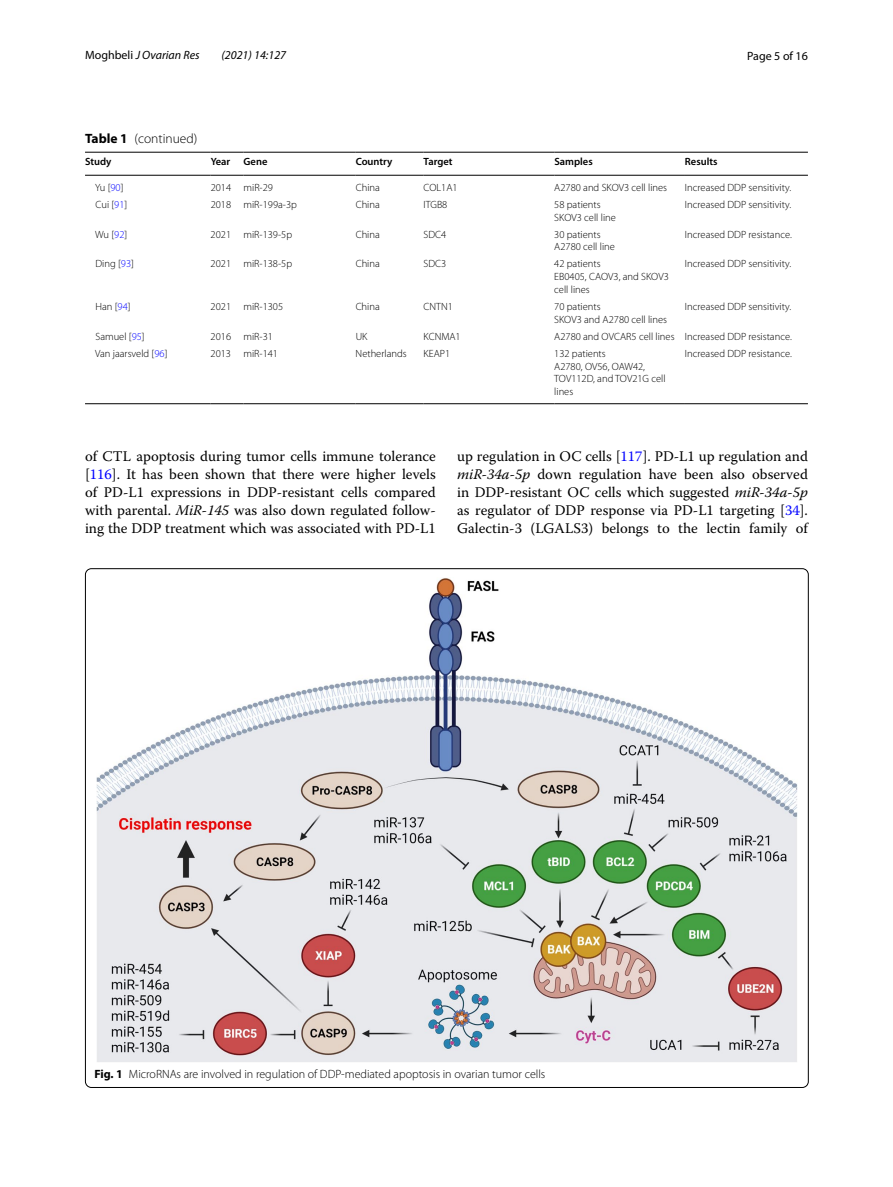
<style>
.page{position:relative;width:893px;height:1187px;background:#fff}
.page>*{position:absolute;margin:0;border:0;box-sizing:border-box;transform-origin:0 0}
.t1{font:14.7px/18px "Warnock Pro";color:#000;text-align:justify}
.t2{font:300 13.5px "Myriad Pro";color:#000}
.t3{font:300 12px "Myriad Pro";color:#000}
.t4{font:italic 12px "Myriad Pro";color:#000}
.t5{font:12px "Myriad Pro";color:#000}
.t6{font:300 10.5px/12.8px "Myriad Pro";color:#000}
.t7{font:600 10.5px "Myriad Pro";color:#000}
.s1{font-style:normal}
.s2{font-weight:700}
.s3{color:#00f}
.s4{font-style:italic}
</style>
<div class="page">
<hr style="left:85px;top:152px;width:126px;height:1px;background:#000">
<hr style="left:85px;top:175px;width:126px;height:1px;background:#000">
<hr style="left:211px;top:152px;width:33px;height:1px;background:#000">
<hr style="left:211px;top:175px;width:33px;height:1px;background:#000">
<hr style="left:244px;top:152px;width:112px;height:1px;background:#000">
<hr style="left:244px;top:175px;width:112px;height:1px;background:#000">
<hr style="left:356px;top:152px;width:68px;height:1px;background:#000">
<hr style="left:356px;top:175px;width:68px;height:1px;background:#000">
<hr style="left:424px;top:152px;width:130px;height:1px;background:#000">
<hr style="left:424px;top:175px;width:130px;height:1px;background:#000">
<hr style="left:554px;top:152px;width:131px;height:1px;background:#000">
<hr style="left:554px;top:175px;width:131px;height:1px;background:#000">
<hr style="left:685px;top:152px;width:123px;height:1px;background:#000">
<hr style="left:685px;top:175px;width:123px;height:1px;background:#000">
<hr style="left:85px;top:403px;width:126px;height:1px;background:#000">
<hr style="left:211px;top:403px;width:33px;height:1px;background:#000">
<hr style="left:244px;top:403px;width:112px;height:1px;background:#000">
<hr style="left:356px;top:403px;width:68px;height:1px;background:#000">
<hr style="left:424px;top:403px;width:130px;height:1px;background:#000">
<hr style="left:554px;top:403px;width:131px;height:1px;background:#000">
<hr style="left:685px;top:403px;width:123px;height:1px;background:#000">
<img style="left:97px;top:578px;width:700px;height:484px">
<p class="t4" style="left:85px;top:48px;width:116px"><span class="s1">Moghbeli</span> J Ovarian Res</p>
<p class="t4" style="left:221px;top:48px;width:66px">(2021) 14:127</p>
<p class="t5" style="left:747px;top:48px;width:62px">Page 5 of 16</p>
<p class="t2" style="left:85px;top:131px;width:114px"><span class="s2">Table 1</span> (continued)</p>
<p class="t7" style="left:85px;top:155px;width:28px">Study</p>
<p class="t7" style="left:211px;top:155px;width:21px">Year</p>
<p class="t7" style="left:244px;top:155px;width:25px">Gene</p>
<p class="t7" style="left:356px;top:155px;width:38px">Country</p>
<p class="t7" style="left:424px;top:155px;width:30px">Target</p>
<p class="t7" style="left:554px;top:155px;width:40px">Samples</p>
<p class="t7" style="left:685px;top:155px;width:34px">Results</p>
<p class="t6" style="left:95px;top:181px;width:30px">Yu [<span class="s3">90</span>]</p>
<p class="t6" style="left:211px;top:181px;width:64px">2014 miR-29</p>
<p class="t6" style="left:356px;top:181px;width:26px">China</p>
<p class="t6" style="left:424px;top:181px;width:35px">COL1A1</p>
<p class="t6" style="left:554px;top:181px;width:114px">A2780 and SKOV3 cell lines</p>
<p class="t6" style="left:685px;top:181px;width:108px">Increased DDP sensitivity.</p>
<p class="t6" style="left:96px;top:198px;width:33px">Cui [<span class="s3">91</span>]</p>
<p class="t6" style="left:211px;top:198px;width:88px">2018 miR-199a-3p</p>
<p class="t6" style="left:356px;top:198px;width:26px">China</p>
<p class="t6" style="left:424px;top:198px;width:25px">ITGB8</p>
<p class="t6" style="left:554px;top:198px;width:63px">58 patients<br>SKOV3 cell line</p>
<p class="t6" style="left:685px;top:198px;width:108px">Increased DDP sensitivity.</p>
<p class="t6" style="left:95px;top:228px;width:34px">Wu [<span class="s3">92</span>]</p>
<p class="t6" style="left:211px;top:228px;width:83px">2021 miR-139-5p</p>
<p class="t6" style="left:356px;top:228px;width:26px">China</p>
<p class="t6" style="left:424px;top:228px;width:24px">SDC4</p>
<p class="t6" style="left:554px;top:228px;width:62px">30 patients<br>A2780 cell line</p>
<p class="t6" style="left:685px;top:228px;width:108px">Increased DDP resistance.</p>
<p class="t6" style="left:95px;top:258px;width:40px">Ding [<span class="s3">93</span>]</p>
<p class="t6" style="left:211px;top:258px;width:83px">2021 miR-138-5p</p>
<p class="t6" style="left:356px;top:258px;width:26px">China</p>
<p class="t6" style="left:424px;top:258px;width:24px">SDC3</p>
<p class="t6" style="left:554px;top:258px;width:116px">42 patients<br>EB0405, CAOV3, and SKOV3 cell lines</p>
<p class="t6" style="left:685px;top:258px;width:108px">Increased DDP sensitivity.</p>
<p class="t6" style="left:95px;top:300px;width:37px">Han [<span class="s3">94</span>]</p>
<p class="t6" style="left:211px;top:300px;width:74px">2021 miR-1305</p>
<p class="t6" style="left:356px;top:300px;width:26px">China</p>
<p class="t6" style="left:424px;top:300px;width:31px">CNTN1</p>
<p class="t6" style="left:554px;top:300px;width:114px">70 patients<br>SKOV3 and A2780 cell lines</p>
<p class="t6" style="left:685px;top:300px;width:108px">Increased DDP sensitivity.</p>
<p class="t6" style="left:95px;top:330px;width:51px">Samuel [<span class="s3">95</span>]</p>
<p class="t6" style="left:211px;top:330px;width:64px">2016 miR-31</p>
<p class="t6" style="left:356px;top:330px;width:13px">UK</p>
<p class="t6" style="left:424px;top:330px;width:39px">KCNMA1</p>
<p class="t6" style="left:554px;top:330px;width:239px">A2780 and OVCAR5 cell lines Increased DDP resistance.</p>
<p class="t6" style="left:95px;top:347px;width:74px">Van jaarsveld [<span class="s3">96</span>]</p>
<p class="t6" style="left:211px;top:347px;width:69px">2013 miR-141</p>
<p class="t6" style="left:356px;top:347px;width:53px">Netherlands</p>
<p class="t6" style="left:424px;top:347px;width:28px">KEAP1</p>
<p class="t6" style="left:554px;top:347px;width:113px">132 patients<br>A2780, OV56, OAW42,<br>TOV112D, and TOV21G cell lines</p>
<p class="t6" style="left:685px;top:347px;width:108px">Increased DDP resistance.</p>
<p class="t1" style="left:85px;top:447px;width:352px">of CTL apoptosis during tumor cells immune tolerance [<span class="s3">116</span>]. It has been shown that there were higher levels of PD-L1 expressions in DDP-resistant cells compared with parental. <span class="s4">MiR-145</span> was also down regulated follow&shy;ing the DDP treatment which was associated with PD-L1</p>
<p class="t1" style="left:457px;top:447px;width:352px">up regulation in OC cells [<span class="s3">117</span>]. PD-L1 up regulation and <span class="s4">miR-34a-5p</span> down regulation have been also observed in DDP-resistant OC cells which suggested <span class="s4">miR-34a-5p </span>as regulator of DDP response via PD-L1 targeting [<span class="s3">34</span>].<br>Galectin-3 (LGALS3) belongs to the lectin family of</p>
<p class="t3" style="left:94px;top:1067px;width:452px"><span class="s2">Fig. 1</span> MicroRNAs are involved in regulation of DDP-mediated apoptosis in ovarian tumor cells</p>
</div>
